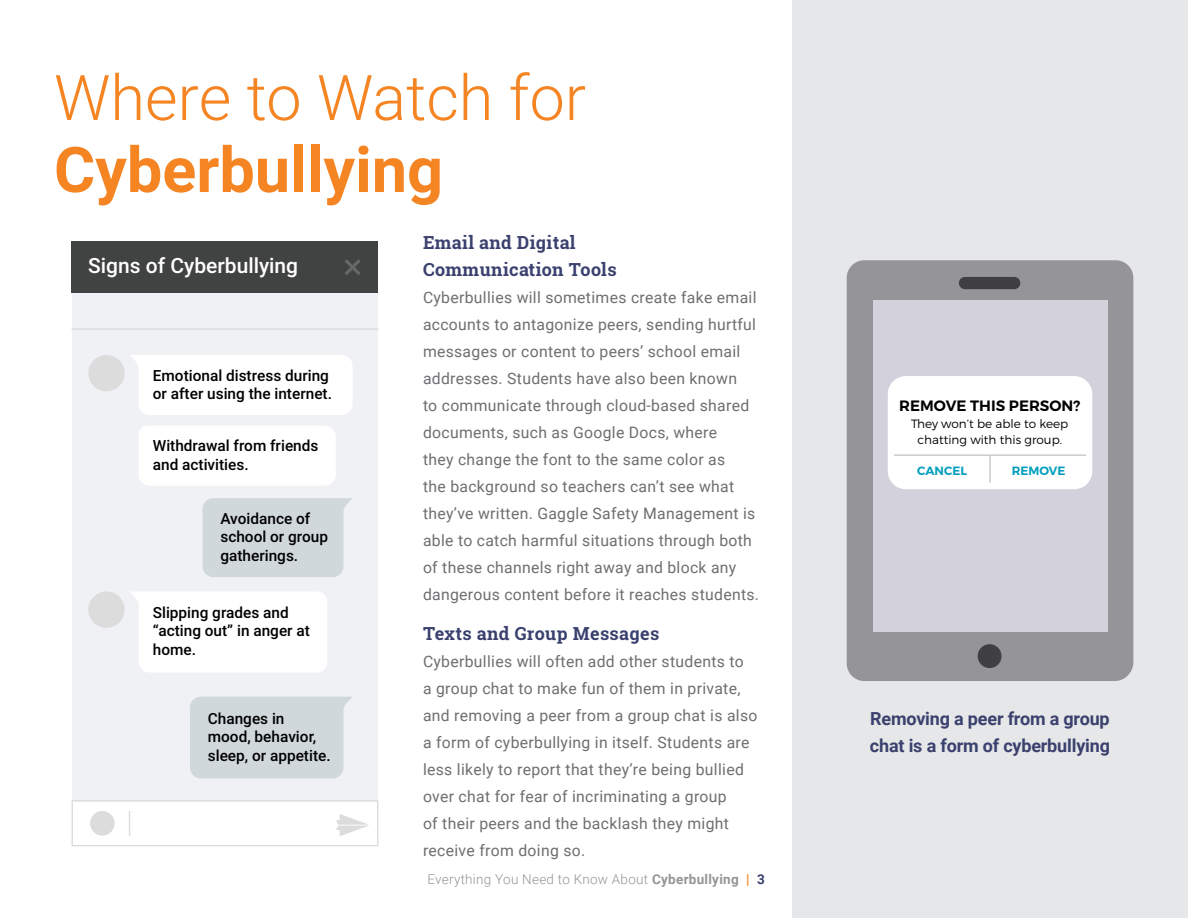
<style>
.page{position:relative;width:1188px;height:918px;background:#fff}
.page>*{position:absolute;margin:0;border:0;box-sizing:border-box;transform-origin:0 0}
.t1{font:300 63px "Roboto";color:#f58423}
.t2{font:700 63px "Roboto";color:#f58423}
.t3{font:500 21px "Roboto";color:#fff}
.t4{font:700 18px/27px "Roboto Slab";letter-spacing:.02em;color:#3b416f}
.t5{font:700 18px/27px "Roboto";letter-spacing:-.01em;color:#3b416f}
.t6{font:15.75px/27px "Roboto";letter-spacing:.02em;color:#6d6e71}
.t7{font:500 15.45px/18.5px "Roboto";color:#000}
.t8{font:600 15px "Montserrat";color:#000}
.t9{font:300 13.5px "Roboto";letter-spacing:.02em;color:#939598}
.t10{font:300 12px/16.5px "Montserrat";color:#000;text-align:center}
.t11{font:600 12px "Montserrat";color:#009ebd}
.s1{font-weight:700}
.s2{font-weight:700;color:#f58423}
.s3{font-weight:700;color:#3b416f}
</style>
<div class="page">
<div style="left:792px;top:0;width:396px;height:918px;background:#e6e7e8"></div>
<div style="left:72px;top:242px;width:306px;height:604px;background:#eff1f4"></div>
<div style="left:72px;top:241px;width:306px;height:51px;background:#414242"></div>
<hr style="left:72px;top:328px;width:306px;height:2px;background:#dcdcdd">
<div style="left:88px;top:355px;width:37px;height:36px;background:#dcdcdd;border-radius:50%"></div>
<div style="left:130px;top:355px;width:222px;height:60px;background:#fff"></div>
<div style="left:88px;top:591px;width:37px;height:37px;background:#dcdcdd;border-radius:50%"></div>
<div style="left:131px;top:592px;width:196px;height:80px;background:#fff"></div>
<div style="left:203px;top:498px;width:149px;height:79px;background:#d0d8dc"></div>
<div style="left:190px;top:697px;width:162px;height:81px;background:#d0d8dc"></div>
<div style="left:139px;top:426px;width:197px;height:59px;background:#fff"></div>
<div style="left:72px;top:800px;width:306px;height:46px;background:#fff;border:1px solid #dcdcdd"></div>
<svg style="left:345px;top:259px;width:16px;height:16px"></svg>
<div style="left:90px;top:811px;width:25px;height:25px;background:#dcdcdd;border-radius:50%"></div>
<svg style="left:129px;top:811px;width:1px;height:25px"></svg>
<svg style="left:336px;top:814px;width:32px;height:22px"></svg>
<div style="left:847px;top:260px;width:286px;height:421px;background:#949499;border-radius:18px"></div>
<div style="left:873px;top:300px;width:234px;height:331px;background:#d3d1dc"></div>
<div style="left:959px;top:277px;width:61px;height:12px;background:#404042;border-radius:6px"></div>
<div style="left:978px;top:644px;width:24px;height:24px;background:#404042;border-radius:50%"></div>
<div style="left:888px;top:376px;width:204px;height:113px;background:#fff;border-radius:18px"></div>
<hr style="left:894px;top:455px;width:192px;height:1px;background:#b1b4b6">
<svg style="left:990px;top:455px;width:1px;height:28px"></svg>
<h1 class="t1" style="left:54px;top:53px;width:533px">Where to Watch for</h1>
<h1 class="t2" style="left:54px;top:125px;width:391px">Cyberbullying</h1>
<p class="t4" style="left:423px;top:229px;width:195px">Email and Digital<br>Communication Tools</p>
<p class="t6" style="left:423px;top:283px;width:338px">Cyberbullies will sometimes create fake email accounts to antagonize peers, sending hurtful messages or content to peers’ school email addresses. Students have also been known<br>to communicate through cloud-based shared documents, such as Google Docs, where<br>they change the font to the same color as<br>the background so teachers can’t see what they’ve written. Gaggle Safety Management is able to catch harmful situations through both of these channels right away and block any dangerous content before it reaches students.</p>
<p class="t4" style="left:423px;top:620px;width:238px">Texts and Group Messages</p>
<p class="t6" style="left:423px;top:648px;width:336px">Cyberbullies will often add other students to<br>a group chat to make fun of them in private, and removing a peer from a group chat is also a form of cyberbullying in itself. Students are less likely to report that they’re being bullied over chat for fear of incriminating a group<br>of their peers and the backlash they might receive from doing so.</p>
<h2 class="t3" style="left:88px;top:257px;width:211px">Signs of Cyberbullying</h2>
<p class="t7" style="left:153px;top:367px;width:181px">Emotional distress during or after using the internet.</p>
<p class="t8" style="left:899px;top:397px;width:183px">REMOVE THIS PERSON?</p>
<p class="t10" style="left:911px;top:415px;width:159px">They won’t be able to keep chatting with this group.</p>
<p class="t11" style="left:917px;top:463px;width:51px">CANCEL</p>
<p class="t11" style="left:1012px;top:463px;width:55px">REMOVE</p>
<p class="t7" style="left:153px;top:438px;width:167px">Withdrawal from friends and activities.</p>
<p class="t7" style="left:220px;top:510px;width:109px">Avoidance of school or group gatherings.</p>
<p class="t7" style="left:153px;top:604px;width:159px">Slipping grades and “acting out” in anger at home.</p>
<p class="t7" style="left:208px;top:710px;width:124px">Changes in mood, behavior, sleep, or appetite.</p>
<p class="t5" style="left:870px;top:705px;width:242px">Removing a peer from a group chat is a form of cyberbullying</p>
<p class="t9" style="left:427px;top:870px;width:339px">Everything You Need to Know About <span class="s1">Cyberbullying</span> <span class="s2">|</span> <span class="s3">3</span></p>
</div>
